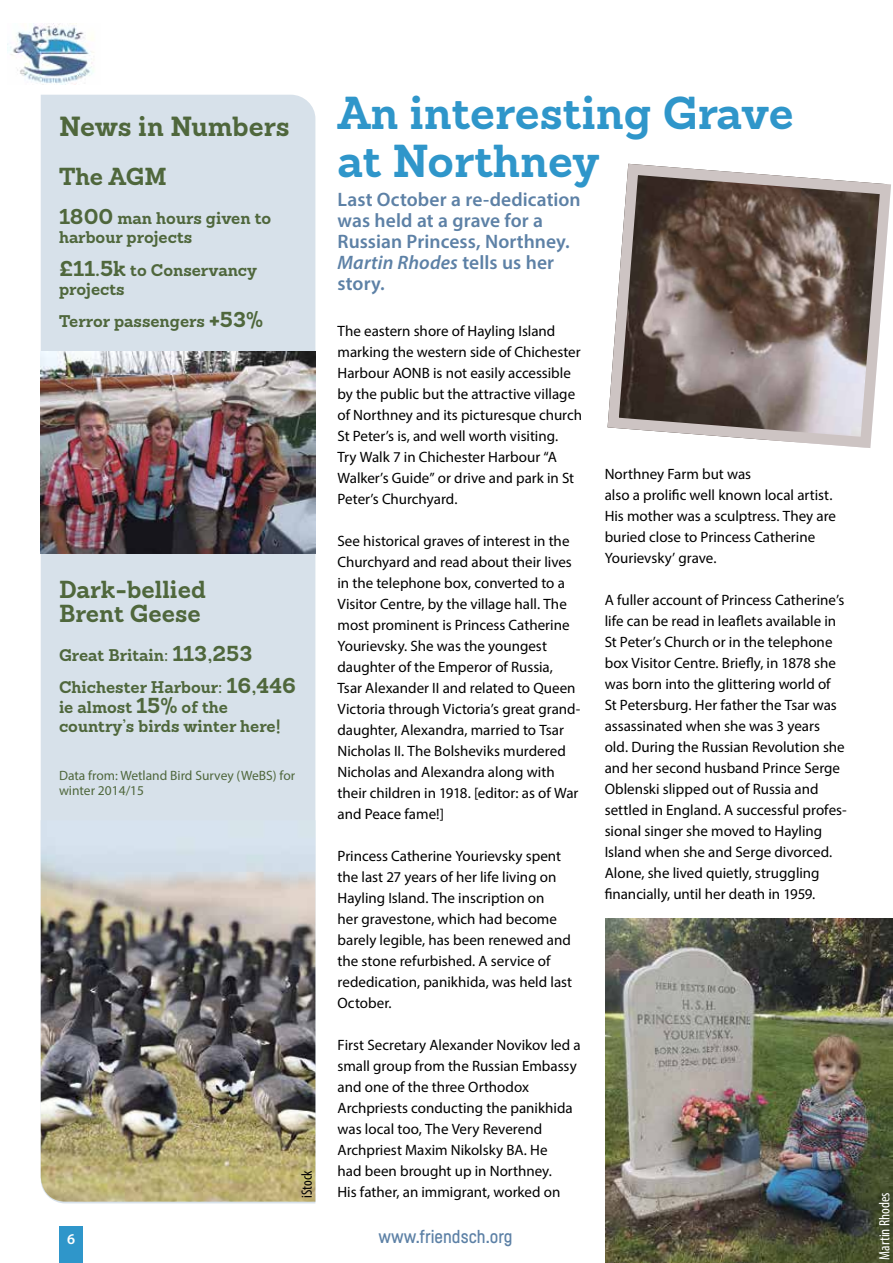
<style>
.page{position:relative;width:893px;height:1263px;background:#fff}
.page>*{position:absolute;margin:0;border:0;box-sizing:border-box;transform-origin:0 0}
.t1{font:700 45px/48px "Sanchez";color:#2f96ca}
.t2{font:700 24px/24px "Sanchez";color:#4f673c}
.t3{font:600 19.5px/21px "Myriad Pro";letter-spacing:.005em;color:#5d81a6}
.t4{font:500 18px "Fabrikat";color:#5d81a6}
.t5{font:700 16.5px/19.5px "Sanchez";color:#4f673c}
.t6{font:15px/21px "Myriad Pro";color:#000}
.t7{font:condensed 15px "Myriad Pro";color:#fff}
.t8{font:condensed 15px "Myriad Pro";color:#000}
.t9{font:600 15px "Myriad Pro";color:#fff}
.t10{font:13.5px/15px "Myriad Pro";color:#4f673c}
.s1{font-style:italic}
.s2{font-size:21px}
</style>
<div class="page">
<img style="left:8px;top:24px;width:86px;height:60px">
<div style="left:41px;top:95px;width:274px;height:1108px;background:#d7e1ea"></div>
<img style="left:606px;top:918px;width:287px;height:345px">
<img style="left:619px;top:175px;width:261px;height:262px">
<div style="left:608px;top:164px;width:283px;height:284px;border:10px solid #cdc4c3;border-radius:20px"></div>
<img style="left:41px;top:351px;width:274px;height:203px">
<img style="left:41px;top:820px;width:274px;height:382px">
<div style="left:60px;top:1226px;width:23px;height:37px;background:#2f96ca"></div>
<h1 class="t1" style="left:338px;top:89px;width:458px;text-indent:-278px"><sub>News</sub> <sub>in</sub> <sub>Numbers</sub> An interesting Grave at Northney</h1>
<h3 class="t3" style="left:338px;top:188px;width:245px">Last October a re-dedication was held at a grave for a<br>Russian Princess, Northney.<br><span class="s1">Martin Rhodes</span> tells us her story.</h3>
<p class="t6" style="left:338px;top:321px;width:246px">The eastern shore of Hayling Island marking the western side of Chichester Harbour AONB is not easily accessible by the public but the attractive village of Northney and its picturesque church St Peter’s is, and well worth visiting.<br>Try Walk 7 in Chichester Harbour “A Walker’s Guide” or drive and park in St Peter’s Churchyard.</p>
<p class="t6" style="left:338px;top:531px;width:244px">See historical graves of interest in the Churchyard and read about their lives in the telephone box, converted to a Visitor Centre, by the village hall. The most prominent is Princess Catherine Yourievsky. She was the youngest daughter of the Emperor of Russia, Tsar Alexander II and related to Queen Victoria through Victoria’s great grand&shy;daughter, Alexandra, married to Tsar Nicholas II. The Bolsheviks murdered Nicholas and Alexandra along with their children in 1918. [editor: as of War and Peace fame!]</p>
<p class="t6" style="left:338px;top:846px;width:236px">Princess Catherine Yourievsky spent the last 27 years of her life living on Hayling Island. The inscription on<br>her gravestone, which had become barely legible, has been renewed and the stone refurbished. A service of rededication, panikhida, was held last October.</p>
<p class="t6" style="left:338px;top:1035px;width:245px">First Secretary Alexander Novikov led a small group from the Russian Embassy and one of the three Orthodox Archpriests conducting the panikhida was local too, The Very Reverend Archpriest Maxim Nikolsky BA. He<br>had been brought up in Northney.<br>His father, an immigrant, worked on</p>
<h2 class="t2" style="left:59px;top:164px;width:109px">The AGM</h2>
<p class="t5" style="left:59px;top:208px;width:214px"><span class="s2">1800</span> man hours given to harbour projects</p>
<p class="t5" style="left:59px;top:260px;width:200px"><span class="s2">£11.5k</span> to Conservancy projects</p>
<p class="t5" style="left:59px;top:312px;width:206px">Terror passengers <span class="s2">+53%</span></p>
<p class="t6" style="left:605px;top:463px;width:233px">Northney Farm but was<br>also a prolific well known local artist.<br>His mother was a sculptress. They are buried close to Princess Catherine<br>Yourievsky’ grave.</p>
<p class="t6" style="left:605px;top:589px;width:243px">A fuller account of Princess Catherine’s life can be read in leaflets available in St Peter’s Church or in the telephone box Visitor Centre. Briefly, in 1878 she was born into the glittering world of<br>St Petersburg. Her father the Tsar was assassinated when she was 3 years old. During the Russian Revolution she and her second husband Prince Serge Oblenski slipped out of Russia and settled in England. A successful profes&shy;sional singer she moved to Hayling Island when she and Serge divorced.<br>Alone, she lived quietly, struggling financially, until her death in 1959.</p>
<h2 class="t2" style="left:59px;top:578px;width:148px">Dark-bellied<br>Brent Geese</h2>
<p class="t5" style="left:59px;top:639px;width:239px;line-height:32.2px">Great Britain: <span class="s2">113,253<br></span>Chichester Harbour: <span class="s2">16,446</span></p>
<p class="t5" style="left:59px;top:697px;width:223px">ie almost <span class="s2">15%</span> of the country’s birds winter here!</p>
<p class="t10" style="left:59px;top:767px;width:238px">Data from: Wetland Bird Survey (WeBS) for winter 2014/15</p>
<p class="t8" style="left:298px;top:1198px;width:29px;rotate:-90deg">iStock</p>
<p class="t9" style="left:67px;top:1229px;width:10px">6</p>
<p class="t4" style="left:378px;top:1226px;width:136px">www.friendsch.org</p>
<p class="t7" style="left:875px;top:1260px;width:69px;rotate:-90deg">Martin Rhodes</p>
</div>
